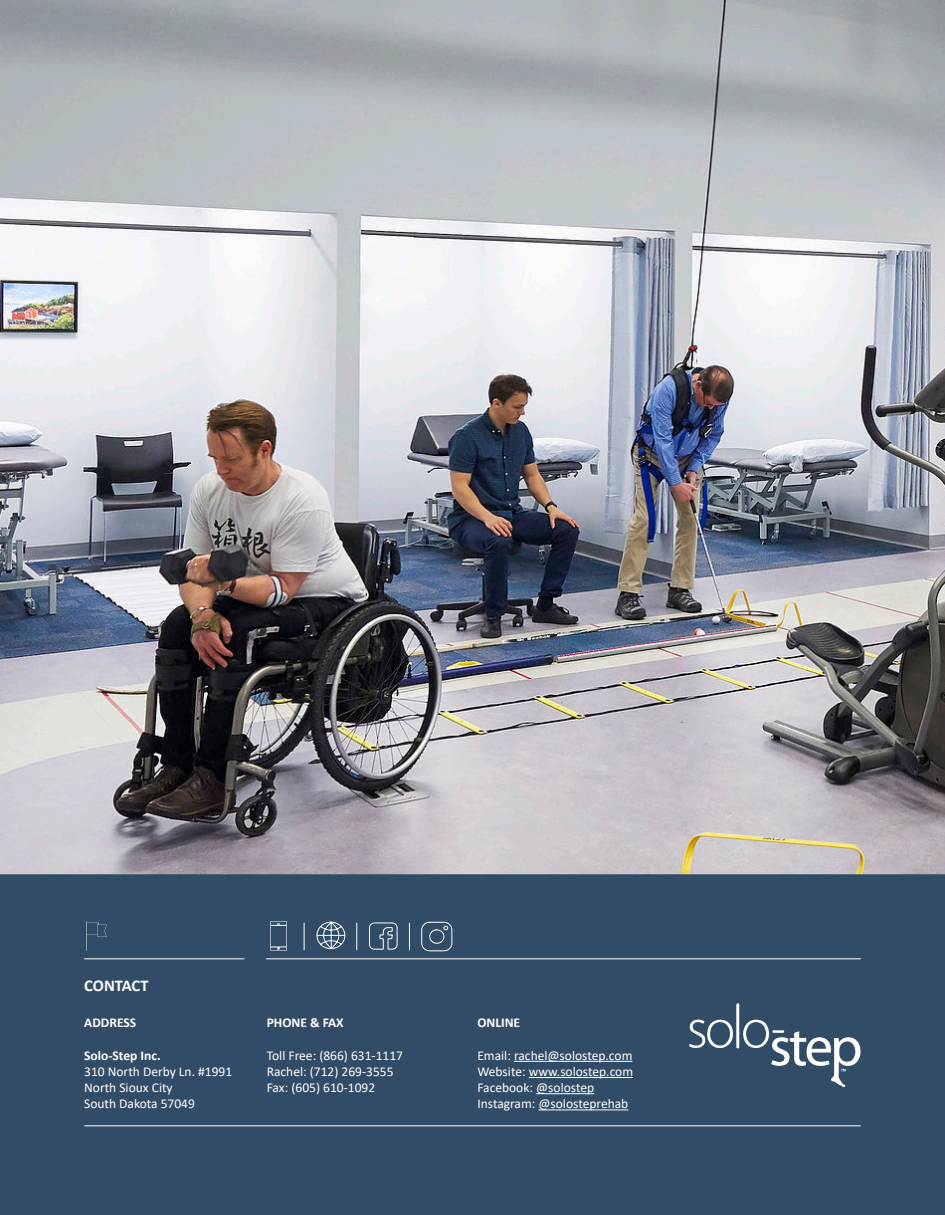
<style>
.page{position:relative;width:945px;height:1215px;background:#fff}
.page>*{position:absolute;margin:0;border:0;box-sizing:border-box;transform-origin:0 0}
.t1{font:700 16.5px "Calibri";letter-spacing:-.005em;color:#fff}
.t2{font:13.5px "Calibri";color:#fff}
.t3{font:700 13.5px "Calibri";color:#fff}
</style>
<div class="page">
<img style="left:0;top:0;width:945px;height:874px">
<div style="left:1px;top:875px;width:943px;height:339px;background:#314c66"></div>
<div style="left:0;top:874px;width:945px;height:341px;border:2px solid #314c66"></div>
<svg style="left:86px;top:921px;width:21px;height:30px"></svg>
<svg style="left:270px;top:921px;width:17px;height:30px"></svg>
<svg style="left:304px;top:923px;width:1px;height:27px"></svg>
<svg style="left:316px;top:921px;width:29px;height:28px"></svg>
<hr style="left:84px;top:958px;width:160px;height:1px;background:#fff">
<hr style="left:84px;top:1125px;width:777px;height:1px;background:#fff">
<hr style="left:266px;top:958px;width:595px;height:1px;background:#fff">
<svg style="left:369px;top:922px;width:29px;height:28px"></svg>
<svg style="left:356px;top:923px;width:1px;height:27px"></svg>
<svg style="left:409px;top:923px;width:1px;height:27px"></svg>
<svg style="left:421px;top:921px;width:32px;height:31px"></svg>
<svg style="left:689px;top:1003px;width:172px;height:84px"></svg>
<hr style="left:514px;top:1061px;width:119px;height:1px;background:#fff">
<hr style="left:529px;top:1077px;width:104px;height:1px;background:#fff">
<hr style="left:536px;top:1093px;width:58px;height:1px;background:#fff">
<hr style="left:539px;top:1109px;width:89px;height:1px;background:#fff">
<p class="t1" style="left:84px;top:974px;width:66px">CONTACT</p>
<p class="t3" style="left:84px;top:1013px;width:54px">ADDRESS</p>
<p class="t3" style="left:84px;top:1046px;width:78px">Solo-Step Inc.</p>
<p class="t2" style="left:84px;top:1062px;width:150px">310 North Derby Ln. #1991</p>
<p class="t2" style="left:84px;top:1078px;width:90px">North Sioux City</p>
<p class="t2" style="left:84px;top:1095px;width:112px">South Dakota 57049</p>
<p class="t3" style="left:267px;top:1013px;width:78px">PHONE &amp; FAX</p>
<p class="t2" style="left:267px;top:1046px;width:138px">Toll Free: (866) 631-1117</p>
<p class="t2" style="left:267px;top:1062px;width:128px">Rachel: (712) 269-3555</p>
<p class="t2" style="left:267px;top:1078px;width:110px">Fax: (605) 610-1092</p>
<p class="t3" style="left:477px;top:1013px;width:44px">ONLINE</p>
<p class="t2" style="left:477px;top:1046px;width:157px">Email: rachel@solostep.com</p>
<p class="t2" style="left:477px;top:1062px;width:157px">Website: www.solostep.com</p>
<p class="t2" style="left:477px;top:1078px;width:118px">Facebook: @solostep</p>
<p class="t2" style="left:477px;top:1095px;width:153px">Instagram: @solosteprehab</p>
</div>
